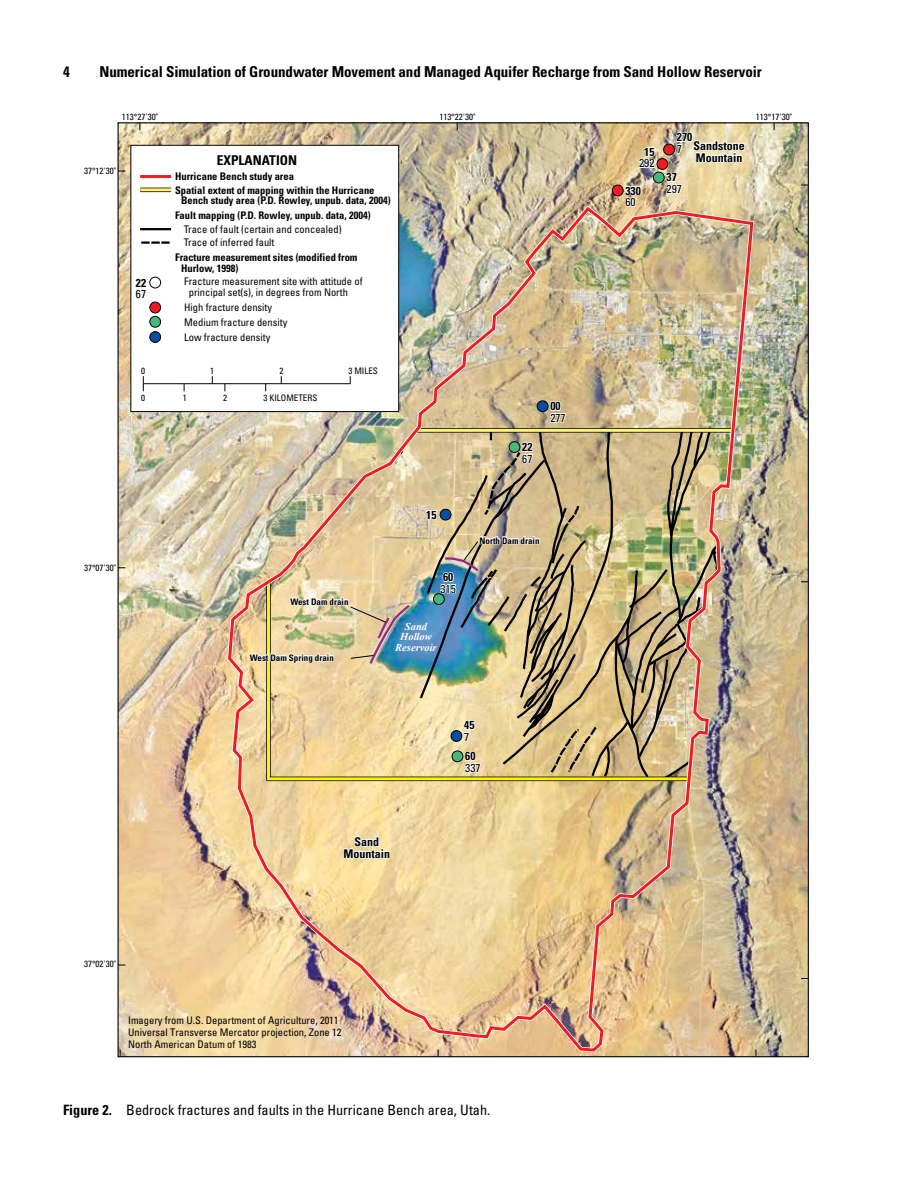
<style>
.page{position:relative;width:918px;height:1188px;background:#fff}
.page>*{position:absolute;margin:0;border:0;box-sizing:border-box;transform-origin:0 0}
.t1{font:700 condensed 15px "Univers";letter-spacing:-.005em;color:#000}
.FigureCaption{font:condensed 14.25px "Univers";color:#000}
.t2{font:700 condensed 13.5px "Univers";color:#000}
.t3{font:700 condensed 12px/12px "Univers";color:#000}
.t4{font:condensed 11.55px/11.6px "Univers";color:#000}
.t5{font:700 condensed 11.55px/11.6px "Univers";color:#000}
.t6{font:condensed 10.5px/12px "Univers";color:#000}
.t7{font:700 condensed 10.5px/13.5px "Univers";color:#000}
.t8{font:italic 700 10.5px/10.5px "Times New Roman";color:#fff;text-align:center}
.t9{font:condensed 9px "Univers";color:#000}
.t10{font:700 condensed 9px "Univers";color:#000}
.t11{font:700 condensed 9px "Univers";color:#010101}
.s1{font-weight:400}
.s2{font-weight:700}
</style>
<div class="page">
<img style="left:120px;top:124px;width:687px;height:931px">
<div style="left:663px;top:144px;width:12px;height:11px;border:1px solid #000;border-radius:50%"></div>
<div style="left:657px;top:159px;width:11px;height:10px;background:#ed1d24;border-radius:50%"></div>
<div style="left:657px;top:158px;width:11px;height:12px;border:1px solid #000;border-radius:50%"></div>
<div style="left:612px;top:185px;width:11px;height:11px;background:#ed1d24;border-radius:50%"></div>
<div style="left:612px;top:185px;width:12px;height:11px;border:1px solid #000;border-radius:50%"></div>
<div style="left:653px;top:172px;width:11px;height:11px;background:#45b97c;border-radius:50%"></div>
<div style="left:653px;top:172px;width:12px;height:11px;border:1px solid #000;border-radius:50%"></div>
<svg style="left:638px;top:146px;width:18px;height:23px"></svg>
<svg style="left:624px;top:185px;width:18px;height:18px"></svg>
<img style="left:227px;top:205px;width:528px;height:848px">
<div style="left:131px;top:145px;width:268px;height:267px;background:#fff"></div>
<div style="left:131px;top:145px;width:268px;height:267px;border:1px solid #000"></div>
<hr style="left:143px;top:383px;width:207px;height:1px;background:#000">
<svg style="left:143px;top:376px;width:1px;height:15px"></svg>
<hr style="left:140px;top:175px;width:31px;height:3px;background:#ed1d24">
<hr style="left:140px;top:188px;width:31px;height:4px;background:#5b5726">
<hr style="left:140px;top:188px;width:31px;height:3px;background:#fff56d">
<hr style="left:140px;top:228px;width:31px;height:2px;background:#000">
<div style="left:149px;top:277px;width:12px;height:11px;border:1px solid #000;border-radius:50%"></div>
<div style="left:150px;top:302px;width:11px;height:11px;background:#ed1d24;border-radius:50%"></div>
<div style="left:149px;top:302px;width:12px;height:11px;border:1px solid #000;border-radius:50%"></div>
<div style="left:150px;top:316px;width:11px;height:11px;background:#45b97c;border-radius:50%"></div>
<div style="left:149px;top:316px;width:12px;height:12px;border:1px solid #000;border-radius:50%"></div>
<div style="left:150px;top:332px;width:11px;height:10px;background:#034ea2;border-radius:50%"></div>
<div style="left:149px;top:331px;width:12px;height:12px;border:1px solid #000;border-radius:50%"></div>
<svg style="left:141px;top:241px;width:29px;height:3px"></svg>
<img style="left:248px;top:586px;width:164px;height:90px">
<img style="left:418px;top:401px;width:303px;height:380px">
<svg style="left:665px;top:132px;width:81px;height:63px"></svg>
<svg style="left:343px;top:835px;width:48px;height:33px"></svg>
<h1 class="t1" style="left:63px;top:62px;width:8px">4</h1>
<h1 class="t1" style="left:99px;top:62px;width:664px">Numerical Simulation of Groundwater Movement and Managed Aquifer Recharge from Sand Hollow Reservoir</h1>
<p class="t9" style="left:122px;top:111px;width:38px">113°27'30"</p>
<p class="t9" style="left:84px;top:165px;width:34px">37°12'30"</p>
<p class="t5" style="left:136px;top:277px;width:12px">22<br><span class="s1">67</span></p>
<p class="t2" style="left:217px;top:152px;width:82px">EXPLANATION</p>
<p class="t7" style="left:175px;top:170px;width:201px">Hurricane Bench study area<br>Spatial extent of mapping within the Hurricane</p>
<p class="t7" style="left:175px;top:193px;width:217px;line-height:15px;text-indent:6px">Bench study area (P.D. Rowley, unpub. data, 2004)<br>Fault mapping (P.D. Rowley, unpub. data, 2004)</p>
<p class="t6" style="left:184px;top:222px;width:159px;line-height:13.5px">Trace of fault (certain and concealed)<br>Trace of inferred fault</p>
<p class="t7" style="left:181px;top:252px;width:178px;line-height:10.5px;text-indent:-6px">Fracture measurement sites (modified from<br>Hurlow, 1998)</p>
<p class="t6" style="left:189px;top:276px;width:175px;line-height:10.5px;text-indent:-5px">Fracture measurement site with attitude of principal set(s), in degrees from North</p>
<p class="t6" style="left:184px;top:299px;width:105px;line-height:15px">High fracture density<br>Medium fracture density<br>Low fracture density</p>
<p class="t9" style="left:141px;top:365px;width:5px">0</p>
<p class="t9" style="left:210px;top:365px;width:5px">1</p>
<p class="t9" style="left:280px;top:365px;width:5px">2</p>
<p class="t9" style="left:348px;top:365px;width:31px">3 MILES</p>
<p class="t9" style="left:141px;top:392px;width:5px">0</p>
<p class="t9" style="left:183px;top:392px;width:5px">1</p>
<p class="t9" style="left:223px;top:392px;width:5px">2</p>
<p class="t9" style="left:263px;top:392px;width:55px">3 KILOMETERS</p>
<p class="t9" style="left:84px;top:562px;width:34px">37°07'30"</p>
<p class="t10" style="left:290px;top:596px;width:60px">West Dam drain</p>
<p class="t9" style="left:439px;top:111px;width:38px">113°22'30"</p>
<p class="t9" style="left:756px;top:111px;width:38px">113°17'30"</p>
<p class="t4" style="left:639px;top:146px;width:17px;text-align:center"><span class="s2">15<br></span>292</p>
<p class="t5" style="left:677px;top:131px;width:17px">270<br><span class="s1">7</span></p>
<p class="t3" style="left:694px;top:139px;width:53px">Sandstone<br>Mountain</p>
<p class="t5" style="left:667px;top:172px;width:12px">37</p>
<p class="t5" style="left:626px;top:185px;width:17px">330</p>
<p class="t4" style="left:667px;top:183px;width:17px">297</p>
<p class="t4" style="left:626px;top:196px;width:12px">60</p>
<p class="t5" style="left:426px;top:509px;width:12px">15</p>
<p class="t4" style="left:441px;top:571px;width:17px"><span class="s2">60<br></span>315</p>
<p class="t5" style="left:522px;top:441px;width:12px">22<br><span class="s1">67</span></p>
<p class="t4" style="left:550px;top:400px;width:17px"><span class="s2">00<br></span>277</p>
<p class="t11" style="left:480px;top:535px;width:61px">North Dam drain</p>
<p class="t10" style="left:250px;top:652px;width:86px">West Dam Spring drain</p>
<p class="t8" style="left:395px;top:620px;width:43px">Sand<br>Hollow<br>Reservoir</p>
<p class="t3" style="left:343px;top:835px;width:48px;text-align:center">Sand<br>Mountain</p>
<p class="t5" style="left:464px;top:719px;width:12px">45<br><span class="s1">7</span></p>
<p class="t4" style="left:465px;top:750px;width:17px"><span class="s2">60<br></span>337</p>
<p class="t9" style="left:84px;top:959px;width:34px">37°02'30"</p>
<p class="t6" style="left:128px;top:1014px;width:215px">Imagery from U.S. Department of Agriculture, 2011<br>Universal Transverse Mercator projection, Zone 12<br>North American Datum of 1983</p>
<p class="FigureCaption" style="left:63px;top:1101px;width:429px"><span class="s2">Figure 2.</span> Bedrock fractures and faults in the Hurricane Bench area, Utah.</p>
</div>
